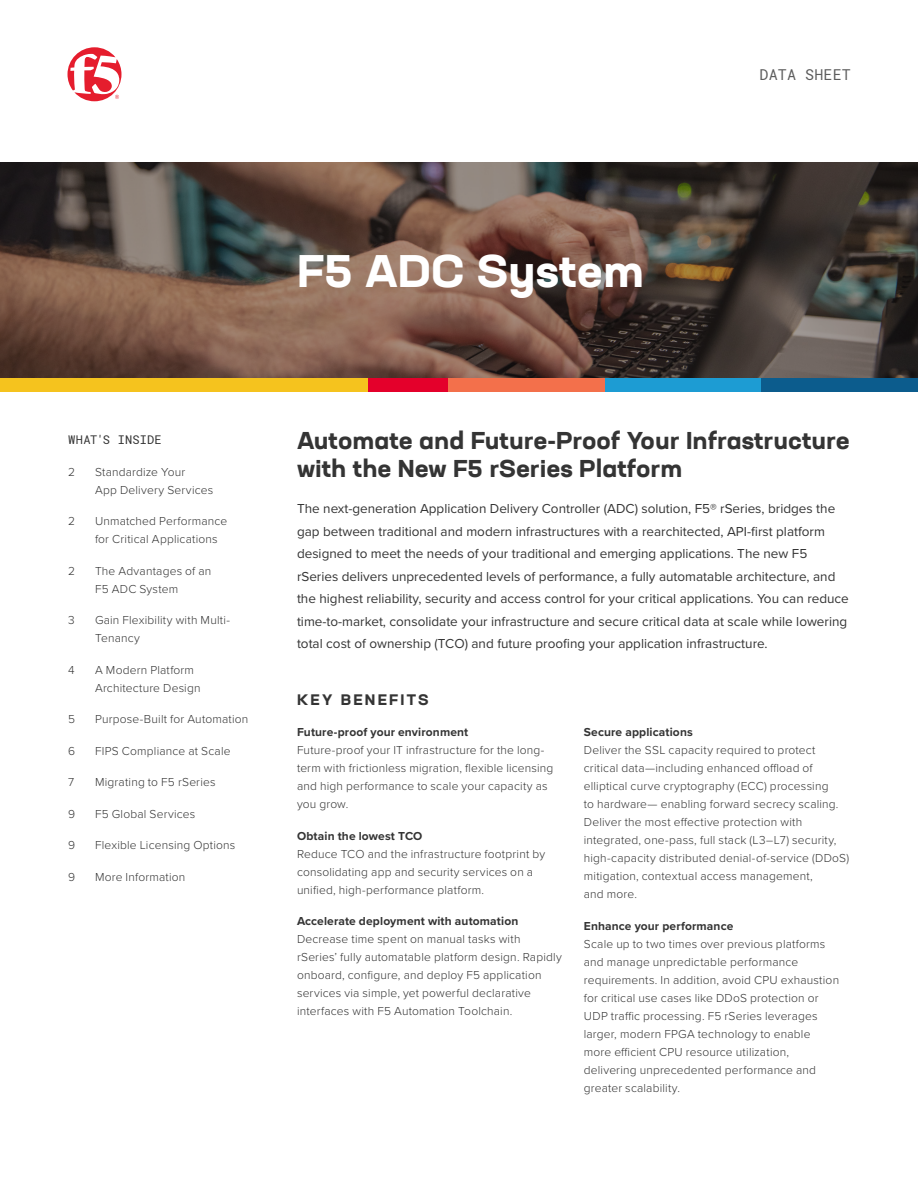
<style>
.page{position:relative;width:918px;height:1188px;background:#fff}
.page>*{position:absolute;margin:0;border:0;box-sizing:border-box;transform-origin:0 0}
.H1-Datasheet_Cover_O{font:700 expanded 45px "Neusa Next Std";color:#fff}
.t1{font:700 expanded 24px/28.5px "Neusa Next Std";color:#343434}
.t2{font:700 expanded 15px "Neusa Next Std";letter-spacing:.15em;color:#343434}
.t3{font:15px "Roboto Mono";letter-spacing:.01em;color:#5d5d5d}
.BODY_COPY{font:13.5px/22.5px "Proxima Nova";color:#343434}
.KEY_BENEFITS_BODY{font:300 12px/18px "Proxima Nova";letter-spacing:.015em;color:#343434}
.WHATS_INSIDE_BODY{font:300 12px/18px "Proxima Nova";letter-spacing:.015em;color:#343434}
.WHATS_INSIDE_H1{font:12px "Roboto Mono";letter-spacing:.015em;color:#343434}
.s1{font-weight:700}
</style>
<div class="page">
<svg style="left:68px;top:47px;width:53px;height:54px"></svg>
<svg style="left:0;top:162px;width:918px;height:216px;background:#5e4b41"></svg>
<div style="left:0;top:378px;width:368px;height:14px;background:#f5c31e"></div>
<div style="left:368px;top:378px;width:80px;height:14px;background:#e4002b"></div>
<div style="left:448px;top:378px;width:157px;height:14px;background:#f3704b"></div>
<div style="left:605px;top:378px;width:156px;height:14px;background:#1d9cd3"></div>
<div style="left:761px;top:378px;width:157px;height:14px;background:#0c5c8d"></div>
<p class="t3" style="left:760px;top:64px;width:93px">DATA SHEET</p>
<p class="H1-Datasheet_Cover_O" style="left:297px;top:242px;width:349px">F5 ADC System</p>
<p class="WHATS_INSIDE_H1" style="left:68px;top:432px;width:95px">WHAT'S INSIDE</p>
<p class="WHATS_INSIDE_BODY" style="left:68px;top:462px;width:8px">2</p>
<p class="WHATS_INSIDE_BODY" style="left:95px;top:462px;width:120px">Standardize Your<br>App Delivery Services</p>
<p class="WHATS_INSIDE_BODY" style="left:68px;top:512px;width:8px">2</p>
<p class="WHATS_INSIDE_BODY" style="left:95px;top:512px;width:134px">Unmatched Performance for Critical Applications</p>
<p class="WHATS_INSIDE_BODY" style="left:68px;top:561px;width:8px">2</p>
<p class="WHATS_INSIDE_BODY" style="left:95px;top:561px;width:118px">The Advantages of an<br>F5 ADC System</p>
<p class="WHATS_INSIDE_BODY" style="left:68px;top:611px;width:8px">3</p>
<p class="WHATS_INSIDE_BODY" style="left:95px;top:611px;width:137px">Gain Flexibility with Multi-<br>Tenancy</p>
<p class="WHATS_INSIDE_BODY" style="left:68px;top:660px;width:8px">4</p>
<p class="WHATS_INSIDE_BODY" style="left:95px;top:660px;width:107px">A Modern Platform<br>Architecture Design</p>
<p class="WHATS_INSIDE_BODY" style="left:68px;top:710px;width:8px">5</p>
<p class="WHATS_INSIDE_BODY" style="left:95px;top:710px;width:155px">Purpose-Built for Automation</p>
<p class="WHATS_INSIDE_BODY" style="left:68px;top:741px;width:9px">6</p>
<p class="WHATS_INSIDE_BODY" style="left:95px;top:741px;width:137px">FIPS Compliance at Scale</p>
<p class="WHATS_INSIDE_BODY" style="left:68px;top:773px;width:8px">7</p>
<p class="WHATS_INSIDE_BODY" style="left:95px;top:773px;width:122px">Migrating to F5 rSeries</p>
<p class="WHATS_INSIDE_BODY" style="left:68px;top:804px;width:9px">9</p>
<p class="WHATS_INSIDE_BODY" style="left:95px;top:804px;width:102px">F5 Global Services</p>
<p class="WHATS_INSIDE_BODY" style="left:68px;top:836px;width:9px">9</p>
<p class="WHATS_INSIDE_BODY" style="left:95px;top:836px;width:142px">Flexible Licensing Options</p>
<p class="WHATS_INSIDE_BODY" style="left:68px;top:867px;width:9px">9</p>
<p class="WHATS_INSIDE_BODY" style="left:95px;top:867px;width:92px">More Information</p>
<h2 class="t1" style="left:297px;top:426px;width:554px">Automate and Future-Proof Your Infrastructure with the New F5 rSeries Platform</h2>
<p class="BODY_COPY" style="left:297px;top:497px;width:553px">The next-generation Application Delivery Controller (ADC) solution, F5® rSeries, bridges the gap between traditional and modern infrastructures with a rearchitected, API-first platform designed to meet the needs of your traditional and emerging applications. The new F5 rSeries delivers unprecedented levels of performance, a fully automatable architecture, and the highest reliability, security and access control for your critical applications. You can reduce time-to-market, consolidate your infrastructure and secure critical data at scale while lowering total cost of ownership (TCO) and future proofing your application infrastructure.</p>
<h3 class="t2" style="left:297px;top:689px;width:133px">KEY BENEFITS</h3>
<p class="KEY_BENEFITS_BODY" style="left:297px;top:722px;width:258px"><span class="s1">Future-proof your environment<br></span>Future-proof your IT infrastructure for the long&shy;term with frictionless migration, flexible licensing and high performance to scale your capacity as you grow.</p>
<p class="KEY_BENEFITS_BODY" style="left:297px;top:826px;width:250px"><span class="s1">Obtain the lowest TCO<br></span>Reduce TCO and the infrastructure footprint by consolidating app and security services on a unified, high-performance platform.</p>
<p class="KEY_BENEFITS_BODY" style="left:297px;top:911px;width:266px"><span class="s1">Accelerate deployment with automation </span>Decrease time spent on manual tasks with rSeries’ fully automatable platform design. Rapidly onboard, configure, and deploy F5 application services via simple, yet powerful declarative interfaces with F5 Automation Toolchain.</p>
<p class="KEY_BENEFITS_BODY" style="left:584px;top:722px;width:267px"><span class="s1">Secure applications<br></span>Deliver the SSL capacity required to protect critical data—including enhanced offload of elliptical curve cryptography (ECC) processing<br>to hardware— enabling forward secrecy scaling.<br>Deliver the most effective protection with integrated, one-pass, full stack (L3–L7) security, high-capacity distributed denial-of-service (DDoS) mitigation, contextual access management,<br>and more.</p>
<p class="KEY_BENEFITS_BODY" style="left:584px;top:916px;width:257px"><span class="s1">Enhance your performance<br></span>Scale up to two times over previous platforms and manage unpredictable performance requirements. In addition, avoid CPU exhaustion for critical use cases like DDoS protection or UDP traffic processing. F5 rSeries leverages larger, modern FPGA technology to enable more efficient CPU resource utilization, delivering unprecedented performance and greater scalability.</p>
</div>
